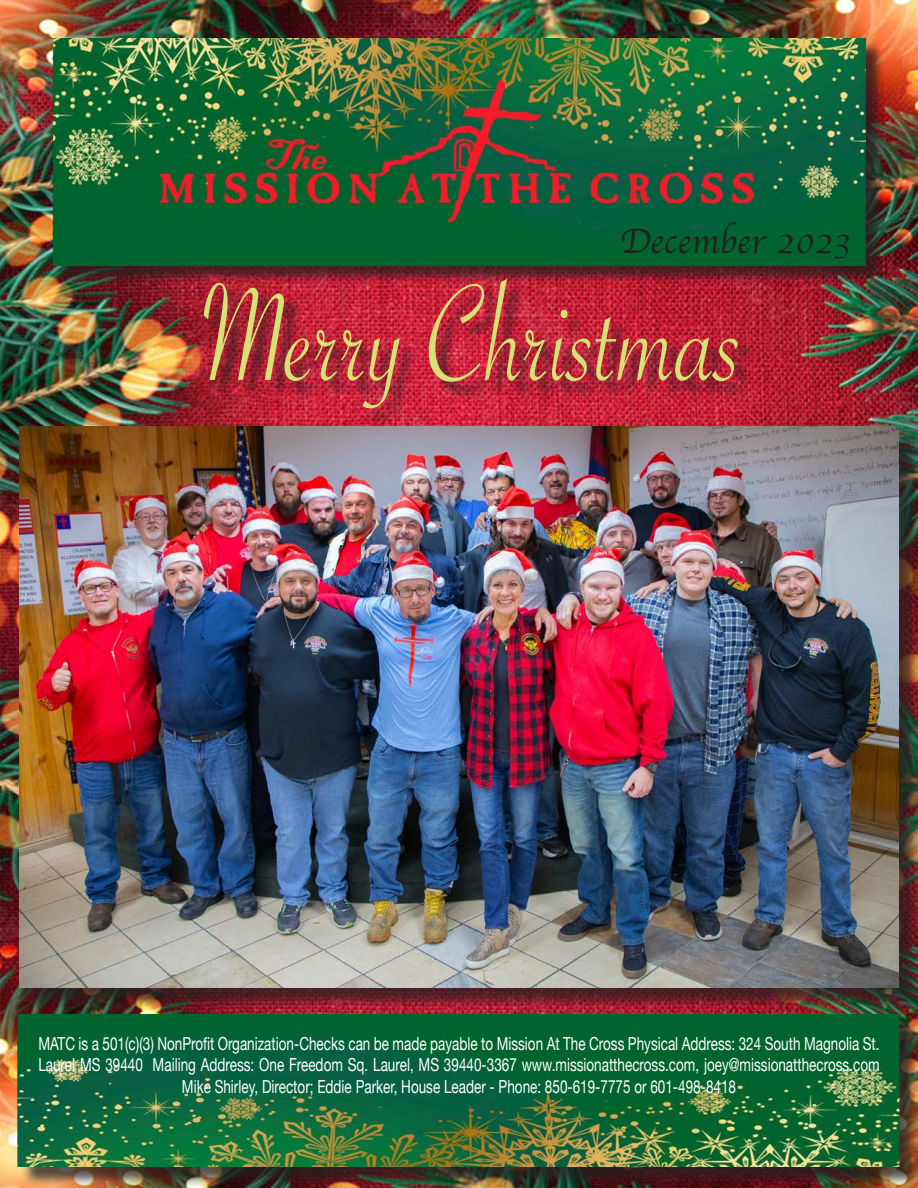
<style>
.page{position:relative;width:918px;height:1188px;background:#fff}
.page>*{position:absolute;margin:0;border:0;box-sizing:border-box;transform-origin:0 0}
.t1{font:147.15px "Savoye Let Plain";color:#d6e273;scale:.84 1}
.t2{font:36px "Apple Chancery";color:#231f20}
.t3{font:18px/21.6px "Helvetica Neue";color:#fff;text-align:center;scale:.75 1}
</style>
<div class="page">
<img style="left:0;top:0;width:918px;height:1188px">
<div style="left:55px;top:41px;width:830px;height:244px;background:#231f20;opacity:.75"></div>
<img style="left:15px;top:39px;width:888px;height:227px">
<div style="left:23px;top:430px;width:895px;height:581px;background:#231f20;opacity:.75"></div>
<img style="left:20px;top:427px;width:878px;height:560px">
<div style="left:207px;top:282px;width:549px;height:144px;background:#231f20;opacity:.75"></div>
<div style="left:20px;top:1017px;width:898px;height:170px;background:#231f20;opacity:.75"></div>
<img style="left:0;top:1014px;width:918px;height:153px">
<p class="t2" style="left:620px;top:212px;width:232px">December 2023</p>
<p class="t1" style="left:200px;top:239px;width:648px">Merry Christmas</p>
<p class="t3" style="left:38px;top:1033px;width:1123px">MATC is a 501(c)(3) NonProfit Organization-Checks can be made payable to Mission At The Cross Physical Address: 324 South Magnolia St.<br>Laurel MS 39440 Mailing Address: One Freedom Sq. Laurel, MS 39440-3367 www.missionatthecross.com, joey@missionatthecross.com<br>Mike Shirley, Director; Eddie Parker, House Leader - Phone: 850-619-7775 or 601-498-8418</p>
</div>
